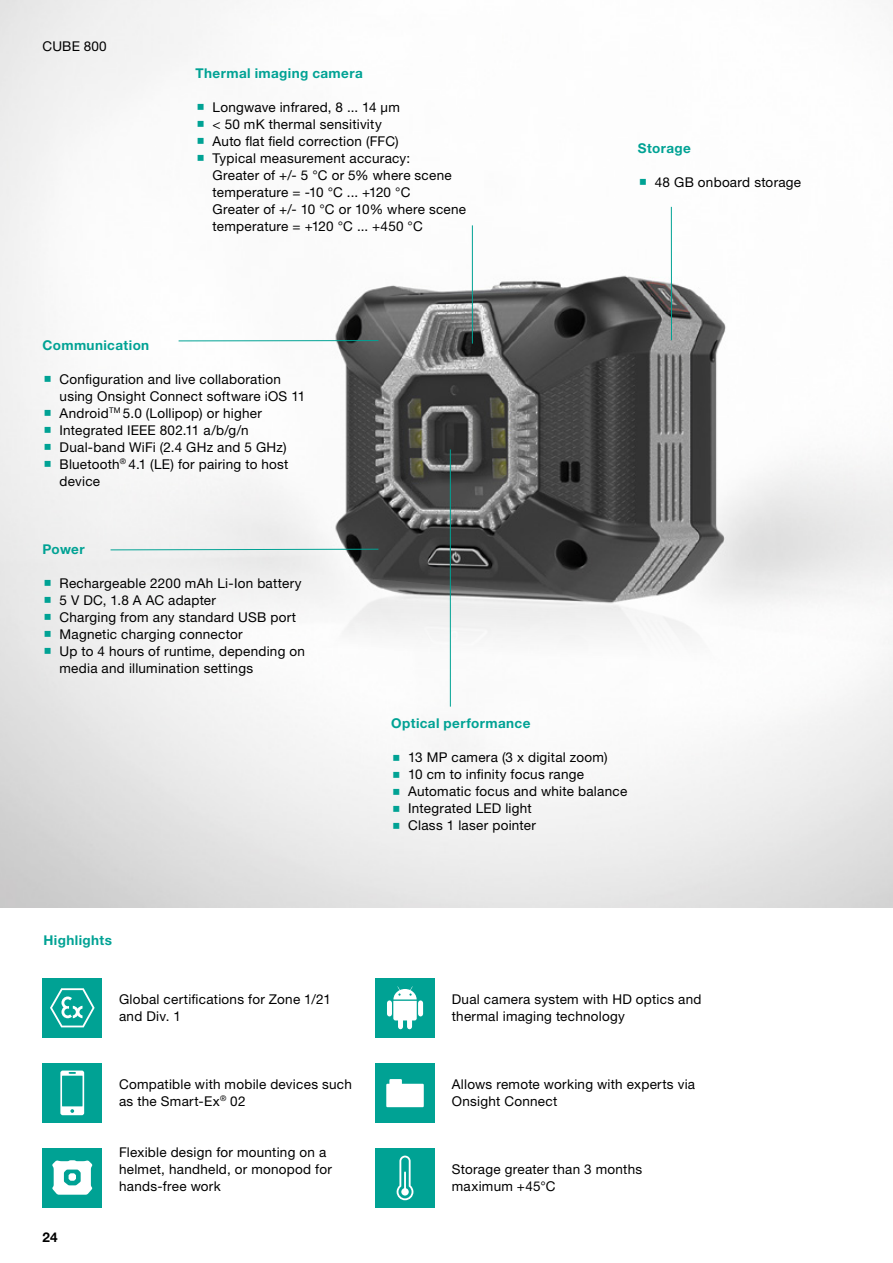
<style>
.page{position:relative;width:893px;height:1263px;background:#fff}
.page>*{position:absolute;margin:0;border:0;box-sizing:border-box;transform-origin:0 0}
.t1{font:13.5px/17px "Helvetica Neue LTW1 G";letter-spacing:.02em;color:#000}
.t2{font:700 13.5px "Helvetica Neue LTW1 G";letter-spacing:.03em;color:#00a294}
.t3{font:700 13.5px "Helvetica Neue LTW1 G";color:#000}
</style>
<div class="page">
<img style="left:0;top:0;width:893px;height:907px">
<img style="left:262px;top:571px;width:462px;height:336px">
<div style="left:375px;top:978px;width:60px;height:59px;background:#00a294"></div>
<svg style="left:393px;top:986px;width:24px;height:43px"></svg>
<div style="left:387px;top:1000px;width:5px;height:16px;background:#fff;border-radius:3px"></div>
<div style="left:418px;top:1000px;width:5px;height:16px;background:#fff;border-radius:3px"></div>
<div style="left:375px;top:1063px;width:60px;height:60px;background:#00a294"></div>
<svg style="left:386px;top:1079px;width:38px;height:28px"></svg>
<div style="left:375px;top:1148px;width:60px;height:60px;background:#00a294"></div>
<svg style="left:397px;top:1155px;width:16px;height:45px"></svg>
<hr style="left:404px;top:1172px;width:2px;height:21px;background:#fff">
<div style="left:401px;top:1188px;width:8px;height:7px;background:#fff;border-radius:50%"></div>
<div style="left:43px;top:978px;width:59px;height:59px;background:#00a294"></div>
<svg style="left:50px;top:988px;width:45px;height:39px"></svg>
<div style="left:43px;top:1063px;width:59px;height:60px;background:#00a294"></div>
<svg style="left:60px;top:1070px;width:24px;height:45px"></svg>
<svg style="left:69px;top:1072px;width:6px;height:2px"></svg>
<svg style="left:70px;top:1109px;width:4px;height:4px"></svg>
<div style="left:62px;top:1076px;width:21px;height:30px;background:#00a294"></div>
<div style="left:43px;top:1148px;width:59px;height:60px;background:#00a294"></div>
<svg style="left:52px;top:1160px;width:40px;height:35px"></svg>
<svg style="left:110px;top:548px;width:269px;height:3px"></svg>
<hr style="left:179px;top:340px;width:199px;height:1px;background:#00a294">
<hr style="left:472px;top:225px;width:1px;height:119px;background:#00a294">
<hr style="left:450px;top:449px;width:1px;height:258px;background:#00a294">
<hr style="left:671px;top:207px;width:1px;height:133px;background:#00a294">
<svg style="left:198px;top:104px;width:6px;height:6px"></svg>
<svg style="left:198px;top:121px;width:6px;height:6px"></svg>
<svg style="left:198px;top:138px;width:6px;height:6px"></svg>
<svg style="left:198px;top:155px;width:6px;height:6px"></svg>
<svg style="left:45px;top:376px;width:6px;height:6px"></svg>
<svg style="left:45px;top:410px;width:6px;height:6px"></svg>
<svg style="left:45px;top:427px;width:6px;height:6px"></svg>
<svg style="left:45px;top:444px;width:6px;height:6px"></svg>
<svg style="left:45px;top:461px;width:6px;height:6px"></svg>
<svg style="left:640px;top:179px;width:6px;height:6px"></svg>
<svg style="left:45px;top:580px;width:6px;height:6px"></svg>
<svg style="left:45px;top:597px;width:6px;height:6px"></svg>
<svg style="left:45px;top:614px;width:6px;height:6px"></svg>
<svg style="left:45px;top:631px;width:6px;height:6px"></svg>
<svg style="left:45px;top:648px;width:6px;height:6px"></svg>
<svg style="left:393px;top:754px;width:6px;height:6px"></svg>
<svg style="left:393px;top:771px;width:6px;height:6px"></svg>
<svg style="left:393px;top:788px;width:6px;height:6px"></svg>
<svg style="left:393px;top:805px;width:6px;height:6px"></svg>
<svg style="left:393px;top:822px;width:6px;height:6px"></svg>
<p class="t1" style="left:43px;top:38px;width:66px">CUBE 800</p>
<p class="t2" style="left:196px;top:65px;width:169px">Thermal imaging camera</p>
<p class="t1" style="left:213px;top:98px;width:255px">Longwave infrared, 8 ... 14 µm<br>&lt; 50 mK thermal sensitivity<br>Auto flat field correction (FFC)<br>Typical measurement accuracy:<br>Greater of +/- 5 °C or 5% where scene temperature = -10 °C ... +120 °C<br>Greater of +/- 10 °C or 10% where scene temperature = +120 °C ... +450 °C</p>
<p class="t2" style="left:638px;top:140px;width:55px">Storage</p>
<p class="t1" style="left:655px;top:174px;width:148px">48 GB onboard storage</p>
<p class="t2" style="left:43px;top:337px;width:108px">Communication</p>
<p class="t1" style="left:60px;top:370px;width:247px">Configuration and live collaboration using Onsight Connect software iOS 11<br>Android<sup>TM</sup> 5.0 (Lollipop) or higher<br>Integrated IEEE 802.11 a/b/g/n<br>Dual-band WiFi (2.4 GHz and 5 GHz)<br>Bluetooth<sup>®</sup> 4.1 (LE) for pairing to host device</p>
<p class="t2" style="left:43px;top:541px;width:44px">Power</p>
<p class="t1" style="left:60px;top:575px;width:247px">Rechargeable 2200 mAh Li-Ion battery<br>5 V DC, 1.8 A AC adapter<br>Charging from any standard USB port<br>Magnetic charging connector<br>Up to 4 hours of runtime, depending on media and illumination settings</p>
<p class="t2" style="left:44px;top:932px;width:70px">Highlights</p>
<p class="t2" style="left:391px;top:715px;width:141px">Optical performance</p>
<p class="t1" style="left:408px;top:749px;width:221px">13 MP camera (3 x digital zoom)<br>10 cm to infinity focus range<br>Automatic focus and white balance<br>Integrated LED light<br>Class 1 laser pointer</p>
<p class="t3" style="left:43px;top:1228px;width:17px">24</p>
<p class="t1" style="left:119px;top:990px;width:213px">Global certifications for Zone 1/21 and Div. 1</p>
<p class="t1" style="left:119px;top:1075px;width:234px">Compatible with mobile devices such as the Smart-Ex<sup>®</sup> 02</p>
<p class="t1" style="left:119px;top:1143px;width:214px">Flexible design for mounting on a helmet, handheld, or monopod for hands-free work</p>
<p class="t1" style="left:452px;top:990px;width:251px">Dual camera system with HD optics and thermal imaging technology</p>
<p class="t1" style="left:452px;top:1075px;width:245px">Allows remote working with experts via<br>Onsight Connect</p>
<p class="t1" style="left:452px;top:1160px;width:192px">Storage greater than 3 months maximum +45°C</p>
</div>
